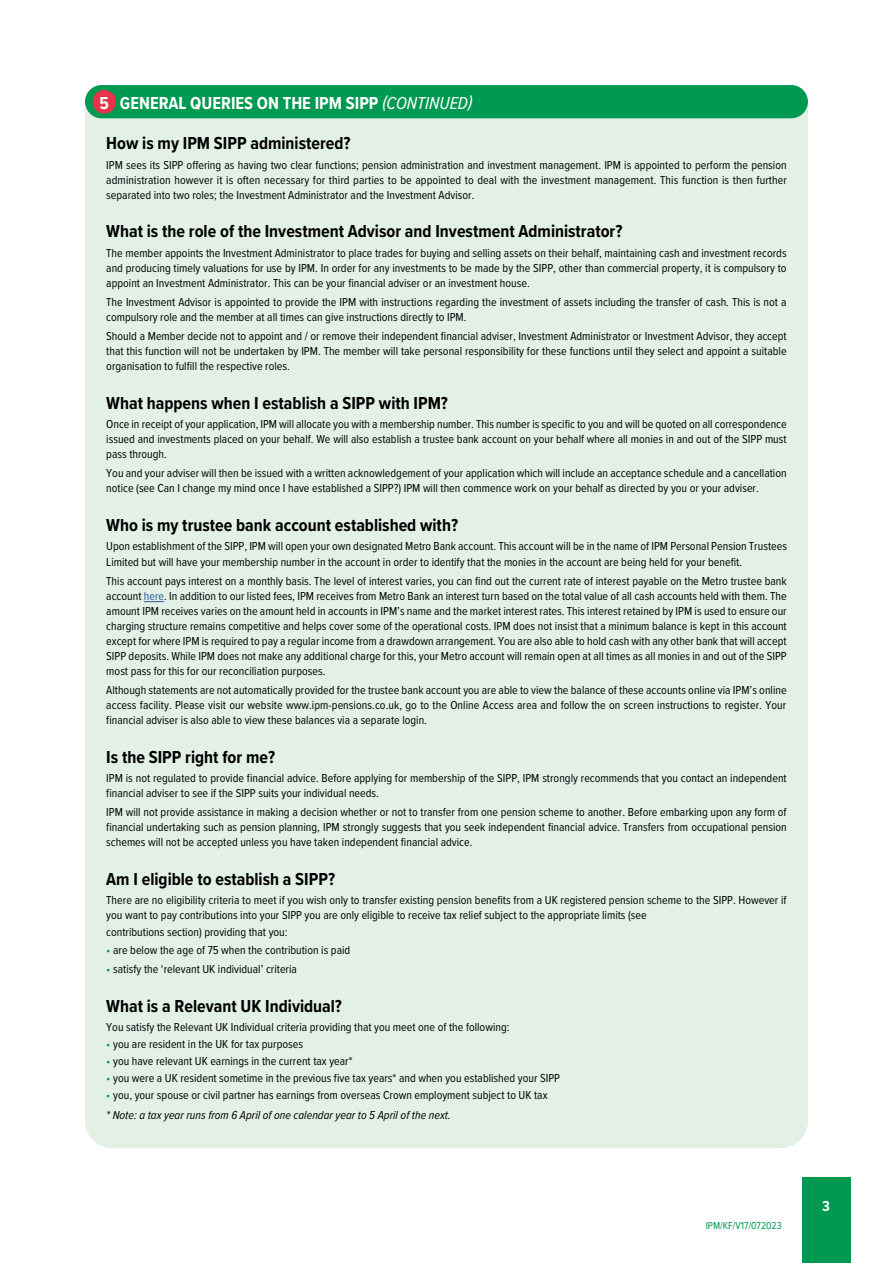
<style>
.page{position:relative;width:893px;height:1263px;background:#fff}
.page>*{position:absolute;margin:0;border:0;box-sizing:border-box;transform-origin:0 0}
.t1{font:700 18px "Proxima Nova Cond";color:#000}
.t2{font:700 18px "Proxima Nova Cond";color:#fff}
.t3{font:700 15px "Proxima Nova Cond";color:#fff}
.t4{font:12px/15px "Proxima Nova Cond";color:#000;text-align:justify}
.t5{font:10.5px "Proxima Nova Cond";color:#009951}
.s1{font-weight:400;font-style:italic}
.s2{color:#275b9b}
.s3{color:#009951}
.s4{font-style:italic}
</style>
<div class="page">
<div style="left:85px;top:118px;width:723px;height:1030px;background:#e2f0e6;border-radius:27px"></div>
<div style="left:802px;top:1178px;width:48px;height:85px;background:#009951"></div>
<div style="left:85px;top:99px;width:723px;height:87px;background:#e2f0e6"></div>
<div style="left:85px;top:85px;width:723px;height:33px;background:#009951;border-radius:17px"></div>
<div style="left:93px;top:90px;width:23px;height:24px;background:#e7344c;border-radius:50%"></div>
<svg style="left:144px;top:601px;width:20px;height:1px"></svg>
<h1 class="t2" style="left:100px;top:89px;width:374px">5 GENERAL QUERIES ON THE IPM SIPP <span class="s1">(CONTINUED)</span></h1>
<h1 class="t1" style="left:106px;top:130px;width:246px">How is my IPM SIPP administered?</h1>
<p class="t4" style="left:106px;top:157px;width:682px">IPM sees its SIPP offering as having two clear functions; pension administration and investment management. IPM is appointed to perform the pension administration however it is often necessary for third parties to be appointed to deal with the investment management. This function is then further separated into two roles; the Investment Administrator and the Investment Advisor.</p>
<h1 class="t1" style="left:106px;top:218px;width:518px">What is the role of the Investment Advisor and Investment Administrator?</h1>
<p class="t4" style="left:106px;top:245px;width:682px">The member appoints the Investment Administrator to place trades for buying and selling assets on their behalf, maintaining cash and investment records and producing timely valuations for use by IPM. In order for any investments to be made by the SIPP, other than commercial property, it is compulsory to appoint an Investment Administrator. This can be your financial adviser or an investment house.</p>
<p class="t4" style="left:106px;top:294px;width:682px">The Investment Advisor is appointed to provide the IPM with instructions regarding the investment of assets including the transfer of cash. This is not a compulsory role and the member at all times can give instructions directly to IPM.</p>
<p class="t4" style="left:106px;top:328px;width:682px">Should a Member decide not to appoint and / or remove their independent financial adviser, Investment Administrator or Investment Advisor, they accept that this function will not be undertaken by IPM. The member will take personal responsibility for these functions until they select and appoint a suitable organisation to fulfill the respective roles.</p>
<h1 class="t1" style="left:106px;top:390px;width:343px">What happens when I establish a SIPP with IPM?</h1>
<p class="t4" style="left:106px;top:416px;width:682px">Once in receipt of your application, IPM will allocate you with a membership number. This number is specific to you and will be quoted on all correspondence issued and investments placed on your behalf. We will also establish a trustee bank account on your behalf where all monies in and out of the SIPP must pass through.</p>
<p class="t4" style="left:106px;top:465px;width:682px">You and your adviser will then be issued with a written acknowledgement of your application which will include an acceptance schedule and a cancellation notice (see Can I change my mind once I have established a SIPP?) IPM will then commence work on your behalf as directed by you or your adviser.</p>
<h1 class="t1" style="left:106px;top:512px;width:353px">Who is my trustee bank account established with?</h1>
<p class="t4" style="left:106px;top:538px;width:682px">Upon establishment of the SIPP, IPM will open your own designated Metro Bank account. This account will be in the name of IPM Personal Pension Trustees<br>Limited but will have your membership number in the account in order to identify that the monies in the account are being held for your benefit.</p>
<p class="t4" style="left:106px;top:573px;width:682px">This account pays interest on a monthly basis. The level of interest varies, you can find out the current rate of interest payable on the Metro trustee bank account <span class="s2">here</span>. In addition to our listed fees, IPM receives from Metro Bank an interest turn based on the total value of all cash accounts held with them. The amount IPM receives varies on the amount held in accounts in IPM’s name and the market interest rates. This interest retained by IPM is used to ensure our charging structure remains competitive and helps cover some of the operational costs. IPM does not insist that a minimum balance is kept in this account except for where IPM is required to pay a regular income from a drawdown arrangement. You are also able to hold cash with any other bank that will accept SIPP deposits. While IPM does not make any additional charge for this, your Metro account will remain open at all times as all monies in and out of the SIPP most pass for this for our reconciliation purposes.</p>
<p class="t4" style="left:106px;top:682px;width:682px">Although statements are not automatically provided for the trustee bank account you are able to view the balance of these accounts online via IPM’s online access facility. Please visit our website www.ipm-pensions.co.uk, go to the Online Access area and follow the on screen instructions to register. Your financial adviser is also able to view these balances via a separate login.</p>
<h1 class="t1" style="left:106px;top:743px;width:170px">Is the SIPP right for me?</h1>
<p class="t4" style="left:106px;top:770px;width:682px">IPM is not regulated to provide financial advice. Before applying for membership of the SIPP, IPM strongly recommends that you contact an independent financial adviser to see if the SIPP suits your individual needs.</p>
<p class="t4" style="left:106px;top:804px;width:682px">IPM will not provide assistance in making a decision whether or not to transfer from one pension scheme to another. Before embarking upon any form of financial undertaking such as pension planning, IPM strongly suggests that you seek independent financial advice. Transfers from occupational pension schemes will not be accepted unless you have taken independent financial advice.</p>
<h1 class="t1" style="left:106px;top:866px;width:230px">Am I eligible to establish a SIPP?</h1>
<p class="t4" style="left:106px;top:892px;width:682px">There are no eligibility criteria to meet if you wish only to transfer existing pension benefits from a UK registered pension scheme to the SIPP. However if you want to pay contributions into your SIPP you are only eligible to receive tax relief subject to the appropriate limits (see</p>
<p class="t4" style="left:106px;top:924px;width:183px">contributions section) providing that you:</p>
<p class="t4" style="left:106px;top:941px;width:245px"><span class="s3">•</span> are below the age of 75 when the contribution is paid</p>
<p class="t4" style="left:106px;top:961px;width:192px"><span class="s3">•</span> satisfy the ‘relevant UK individual’ criteria</p>
<h1 class="t1" style="left:106px;top:992px;width:237px">What is a Relevant UK Individual?</h1>
<p class="t4" style="left:106px;top:1019px;width:405px">You satisfy the Relevant UK Individual criteria providing that you meet one of the following:</p>
<p class="t4" style="left:106px;top:1036px;width:198px"><span class="s3">•</span> you are resident in the UK for tax purposes</p>
<p class="t4" style="left:106px;top:1053px;width:248px"><span class="s3">•</span> you have relevant UK earnings in the current tax year*</p>
<p class="t4" style="left:106px;top:1070px;width:455px"><span class="s3">•</span> you were a UK resident sometime in the previous five tax years* and when you established your SIPP</p>
<p class="t4" style="left:106px;top:1085px;width:443px;line-height:19.2px"><span class="s3">•</span> you, your spouse or civil partner has earnings from overseas Crown employment subject to UK tax <span class="s4">* Note: a tax year runs from 6 April of one calendar year to 5 April of the next.</span></p>
<p class="t5" style="left:706px;top:1217px;width:78px">IPM/KF/V17/072023</p>
<p class="t3" style="left:822px;top:1194px;width:9px">3</p>
</div>
